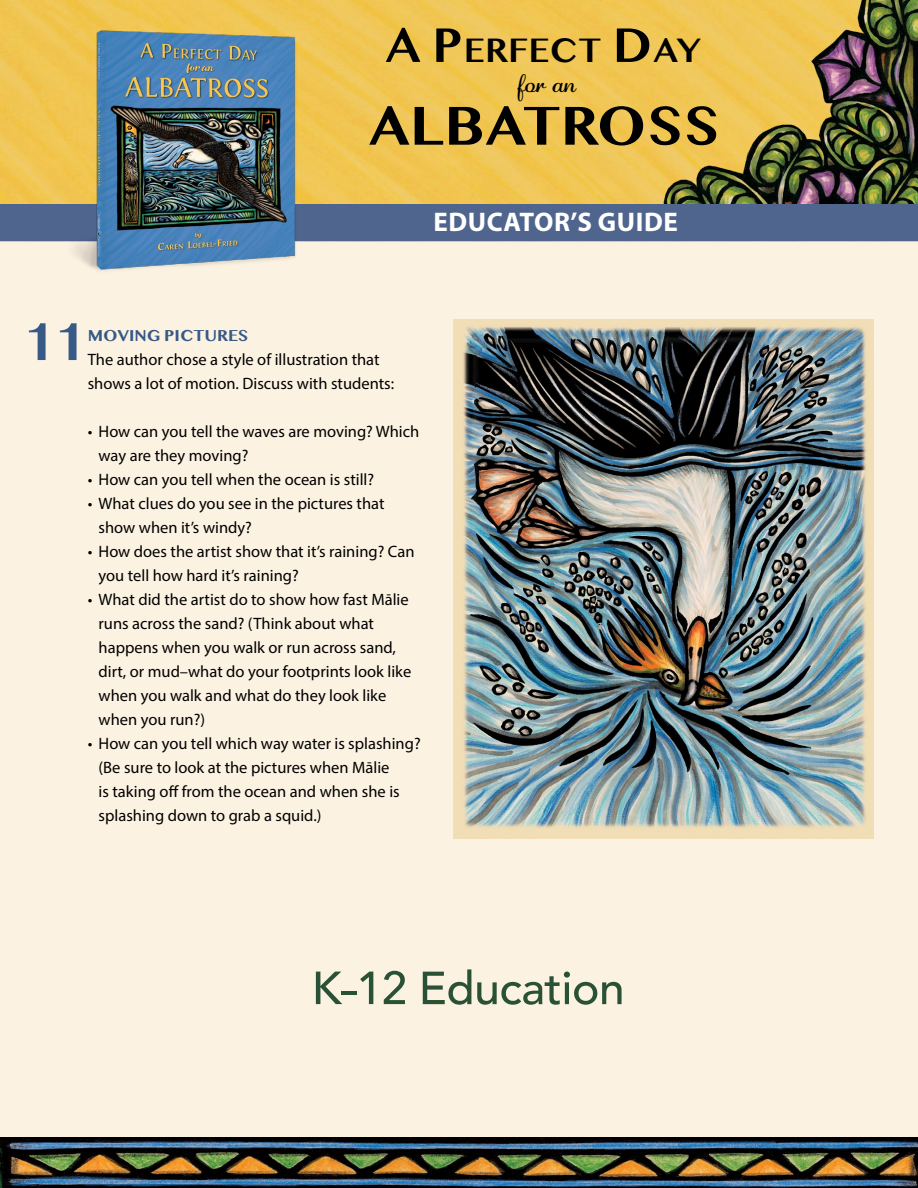
<style>
.page{position:relative;width:918px;height:1188px;background:#fff}
.page>*{position:absolute;margin:0;border:0;box-sizing:border-box;transform-origin:0 0}
.t1{font:700 57px "Malayalam MN";color:#000}
.t2{font:700 55.5px "Malayalam MN";color:#375986}
.t3{font:700 35.4px "Kannada MN";color:#000}
.t4{font:28.5px "Adage Script JF";color:#000}
.t5{font:700 27px "Myriad Pro";letter-spacing:.02em;color:#fff}
.t6{font:16.5px/24px "Myriad Pro";color:#000}
.t7{font:700 16.5px "Malayalam MN";color:#375986}
.s1{font-size:50.55px}
</style>
<div class="page">
<div style="left:0;top:227px;width:918px;height:930px;background:#fcf2e2"></div>
<img style="left:0;top:1137px;width:918px;height:51px">
<img style="left:0;top:0;width:657px;height:204px">
<img style="left:657px;top:0;width:261px;height:204px">
<div style="left:0;top:204px;width:918px;height:37px;background:#4f658e"></div>
<img style="left:58px;top:24px;width:256px;height:247px">
<img style="left:453px;top:320px;width:420px;height:519px">
<svg style="left:316px;top:972px;width:26px;height:32px"></svg>
<hr style="left:341px;top:991px;width:16px;height:4px;background:#295135">
<svg style="left:360px;top:972px;width:13px;height:32px"></svg>
<svg style="left:384px;top:971px;width:21px;height:33px"></svg>
<svg style="left:423px;top:969px;width:48px;height:36px"></svg>
<svg style="left:477px;top:972px;width:145px;height:33px"></svg>
<h3 class="t3" style="left:385px;top:29px;width:318px"><span class="s1">A P</span>ERFECT <span class="s1">D</span>AY</h3>
<h3 class="t4" style="left:518px;top:63px;width:59px">for an</h3>
<h1 class="t1" style="left:369px;top:98px;width:353px">ALBATROSS</h1>
<h3 class="t5" style="left:433px;top:204px;width:246px">EDUCATOR’S GUIDE</h3>
<h2 class="t2" style="left:25px;top:315px;width:63px">11</h2>
<p class="t7" style="left:88px;top:328px;width:162px">MOVING PICTURES</p>
<p class="t6" style="left:88px;top:347px;width:308px">The author chose a style of illustration that shows a lot of motion. Discuss with students:</p>
<p class="t6" style="left:99px;top:419px;width:322px;text-indent:-11px">• How can you tell the waves are moving? Which way are they moving?</p>
<p class="t6" style="left:88px;top:467px;width:288px">• How can you tell when the ocean is still?</p>
<p class="t6" style="left:99px;top:491px;width:288px;text-indent:-11px">• What clues do you see in the pictures that show when it’s windy?</p>
<p class="t6" style="left:99px;top:539px;width:317px;text-indent:-11px">• How does the artist show that it’s raining? Can you tell how hard it’s raining?</p>
<p class="t6" style="left:99px;top:587px;width:314px;text-indent:-11px">• What did the artist do to show how fast Mālie runs across the sand? (Think about what happens when you walk or run across sand, dirt, or mud–what do your footprints look like when you walk and what do they look like when you run?)</p>
<p class="t6" style="left:99px;top:731px;width:324px;text-indent:-11px">• How can you tell which way water is splashing? (Be sure to look at the pictures when Mālie<br>is taking off from the ocean and when she is splashing down to grab a squid.)</p>
</div>
